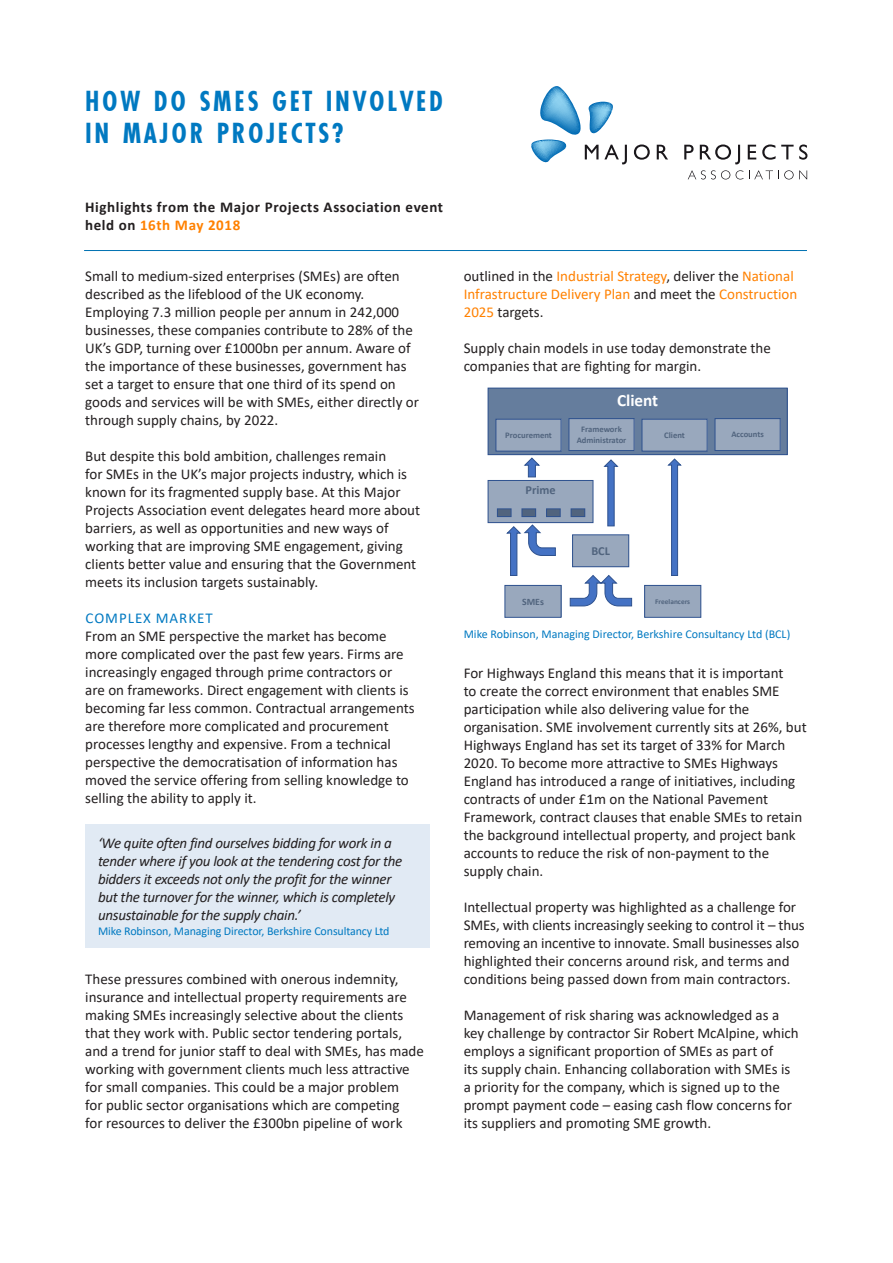
<style>
.page{position:relative;width:893px;height:1263px;background:#fff}
.page>*{position:absolute;margin:0;border:0;box-sizing:border-box;transform-origin:0 0}
.t1{font:700 condensed 27px/32.4px "Futurist";letter-spacing:.1em;color:#0079c1}
.t2{font:700 17.1px "Calibri";color:#fff}
.t3{font:15px/18px "Calibri";color:#231f20}
.t4{font:italic 15px/18px "Calibri";letter-spacing:-.02em;color:#231f20}
.t5{font:15px/18px "Calibri";color:#ff8100}
.t6{font:700 15px/18px "Calibri";letter-spacing:.04em;color:#231f20}
.t7{font:15px "Calibri";letter-spacing:.065em;color:#0079c1}
.t8{font:700 12.3px "Calibri";color:#51647e}
.t9{font:12px "Calibri";letter-spacing:-.01em;color:#0079c1}
.t10{font:700 9.75px "Calibri";color:#51647e}
.t11{font:700 8.55px/10.4px "Calibri";color:#51647e;text-align:center}
.t12{font:700 7.35px "Calibri";color:#51647e}
.s1{color:#ff8100}
.s2{color:#231f20}
</style>
<div class="page">
<div style="left:85px;top:824px;width:345px;height:123px;background:#e1eaf4"></div>
<svg style="left:531px;top:86px;width:96px;height:78px"></svg>
<svg style="left:634px;top:144px;width:16px;height:16px"></svg>
<svg style="left:657px;top:145px;width:11px;height:14px"></svg>
<svg style="left:684px;top:145px;width:10px;height:14px"></svg>
<svg style="left:700px;top:144px;width:40px;height:20px"></svg>
<svg style="left:748px;top:145px;width:8px;height:14px"></svg>
<svg style="left:762px;top:144px;width:45px;height:16px"></svg>
<svg style="left:688px;top:170px;width:42px;height:9px"></svg>
<svg style="left:736px;top:170px;width:7px;height:9px"></svg>
<svg style="left:749px;top:170px;width:58px;height:9px"></svg>
<hr style="left:84px;top:250px;width:723px;height:1px;background:#0072b2">
<div style="left:488px;top:388px;width:299px;height:67px;background:#657d9d"></div>
<div style="left:488px;top:388px;width:299px;height:67px;border:1px solid #2f528f"></div>
<div style="left:488px;top:480px;width:105px;height:43px;background:#99a8bd"></div>
<div style="left:488px;top:480px;width:105px;height:43px;border:1px solid #2f528f"></div>
<div style="left:573px;top:535px;width:56px;height:32px;background:#99a8bd"></div>
<div style="left:572px;top:534px;width:57px;height:33px;border:1px solid #2f528f"></div>
<div style="left:645px;top:585px;width:56px;height:32px;background:#99a8bd"></div>
<div style="left:644px;top:585px;width:57px;height:33px;border:1px solid #2f528f"></div>
<svg style="left:524px;top:457px;width:16px;height:20px"></svg>
<svg style="left:604px;top:459px;width:15px;height:67px"></svg>
<svg style="left:668px;top:458px;width:14px;height:118px"></svg>
<div style="left:505px;top:585px;width:56px;height:32px;background:#99a8bd"></div>
<div style="left:505px;top:585px;width:56px;height:33px;border:1px solid #2f528f"></div>
<svg style="left:570px;top:575px;width:62px;height:31px"></svg>
<svg style="left:506px;top:524px;width:50px;height:52px"></svg>
<div style="left:496px;top:419px;width:65px;height:32px;background:#99a8bd"></div>
<div style="left:496px;top:419px;width:65px;height:32px;border:1px solid #2f528f"></div>
<div style="left:642px;top:419px;width:65px;height:32px;background:#99a8bd"></div>
<div style="left:642px;top:419px;width:65px;height:32px;border:1px solid #2f528f"></div>
<div style="left:569px;top:419px;width:65px;height:31px;background:#99a8bd"></div>
<div style="left:569px;top:418px;width:65px;height:33px;border:1px solid #2f528f"></div>
<div style="left:715px;top:419px;width:65px;height:31px;background:#99a8bd"></div>
<div style="left:715px;top:418px;width:65px;height:33px;border:1px solid #2f528f"></div>
<div style="left:497px;top:509px;width:14px;height:8px;background:#51647e"></div>
<div style="left:497px;top:509px;width:14px;height:8px;border:1px solid #2f528f"></div>
<div style="left:522px;top:509px;width:14px;height:8px;background:#51647e"></div>
<div style="left:522px;top:509px;width:14px;height:8px;border:1px solid #2f528f"></div>
<div style="left:546px;top:509px;width:14px;height:8px;background:#51647e"></div>
<div style="left:546px;top:509px;width:14px;height:8px;border:1px solid #2f528f"></div>
<div style="left:571px;top:509px;width:14px;height:8px;background:#51647e"></div>
<div style="left:571px;top:509px;width:14px;height:8px;border:1px solid #2f528f"></div>
<h1 class="t1" style="left:85px;top:85px;width:360px">HOW DO SMES GET INVOLVED<br>IN MAJOR PROJECTS?</h1>
<p class="t6" style="left:85px;top:198px;width:360px">Highlights from the Major Projects Association event held on <span class="s1">16th May 2018</span></p>
<p class="t3" style="left:85px;top:267px;width:335px">Small to medium-sized enterprises (SMEs) are often described as the lifeblood of the UK economy.<br>Employing 7.3 million people per annum in 242,000 businesses, these companies contribute to 28% of the UK’s GDP, turning over £1000bn per annum. Aware of the importance of these businesses, government has set a target to ensure that one third of its spend on goods and services will be with SMEs, either directly or through supply chains, by 2022.</p>
<p class="t3" style="left:85px;top:447px;width:336px">But despite this bold ambition, challenges remain<br>for SMEs in the UK’s major projects industry, which is known for its fragmented supply base. At this Major Projects Association event delegates heard more about barriers, as well as opportunities and new ways of working that are improving SME engagement, giving clients better value and ensuring that the Government meets its inclusion targets sustainably.</p>
<p class="t7" style="left:86px;top:608px;width:129px">COMPLEX MARKET</p>
<p class="t3" style="left:85px;top:627px;width:331px">From an SME perspective the market has become more complicated over the past few years. Firms are increasingly engaged through prime contractors or are on frameworks. Direct engagement with clients is becoming far less common. Contractual arrangements are therefore more complicated and procurement processes lengthy and expensive. From a technical perspective the democratisation of information has moved the service offering from selling knowledge to selling the ability to apply it.</p>
<p class="t4" style="left:98px;top:834px;width:306px">‘We quite often find ourselves bidding for work in a tender where if you look at the tendering cost for the bidders it exceeds not only the profit for the winner but the turnover for the winner, which is completely unsustainable for the supply chain.’</p>
<p class="t9" style="left:98px;top:922px;width:293px">Mike Robinson, Managing Director, Berkshire Consultancy Ltd</p>
<p class="t3" style="left:85px;top:969px;width:340px">These pressures combined with onerous indemnity, insurance and intellectual property requirements are making SMEs increasingly selective about the clients that they work with. Public sector tendering portals, and a trend for junior staff to deal with SMEs, has made working with government clients much less attractive for small companies. This could be a major problem<br>for public sector organisations which are competing<br>for resources to deliver the £300bn pipeline of work</p>
<p class="t5" style="left:464px;top:267px;width:335px"><span class="s2">outlined in the</span> Industrial Strategy<span class="s2">, deliver the</span> National<br>Infrastructure Delivery Plan <span class="s2">and meet the</span> Construction<br>2025 <span class="s2">targets.</span></p>
<p class="t3" style="left:464px;top:339px;width:309px">Supply chain models in use today demonstrate the companies that are fighting for margin.</p>
<p class="t2" style="left:617px;top:389px;width:43px">Client</p>
<p class="t11" style="left:577px;top:424px;width:51px">Framework<br>Administrator</p>
<p class="t11" style="left:731px;top:429px;width:34px">Accounts</p>
<p class="t11" style="left:505px;top:430px;width:48px">Procurement</p>
<p class="t11" style="left:664px;top:430px;width:22px">Client</p>
<p class="t8" style="left:525px;top:481px;width:32px">Prime</p>
<p class="t8" style="left:591px;top:542px;width:20px">BCL</p>
<p class="t10" style="left:522px;top:595px;width:23px">SMEs</p>
<p class="t12" style="left:655px;top:596px;width:36px">Freelancers</p>
<p class="t9" style="left:464px;top:625px;width:328px">Mike Robinson, Managing Director, Berkshire Consultancy Ltd (BCL)</p>
<p class="t3" style="left:464px;top:664px;width:345px">For Highways England this means that it is important<br>to create the correct environment that enables SME participation while also delivering value for the organisation. SME involvement currently sits at 26%, but Highways England has set its target of 33% for March 2020. To become more attractive to SMEs Highways England has introduced a range of initiatives, including contracts of under £1m on the National Pavement Framework, contract clauses that enable SMEs to retain the background intellectual property, and project bank accounts to reduce the risk of non-payment to the supply chain.</p>
<p class="t3" style="left:464px;top:898px;width:343px">Intellectual property was highlighted as a challenge for SMEs, with clients increasingly seeking to control it – thus removing an incentive to innovate. Small businesses also highlighted their concerns around risk, and terms and conditions being passed down from main contractors.</p>
<p class="t3" style="left:464px;top:1006px;width:337px">Management of risk sharing was acknowledged as a key challenge by contractor Sir Robert McAlpine, which employs a significant proportion of SMEs as part of<br>its supply chain. Enhancing collaboration with SMEs is a priority for the company, which is signed up to the prompt payment code – easing cash flow concerns for its suppliers and promoting SME growth.</p>
</div>
